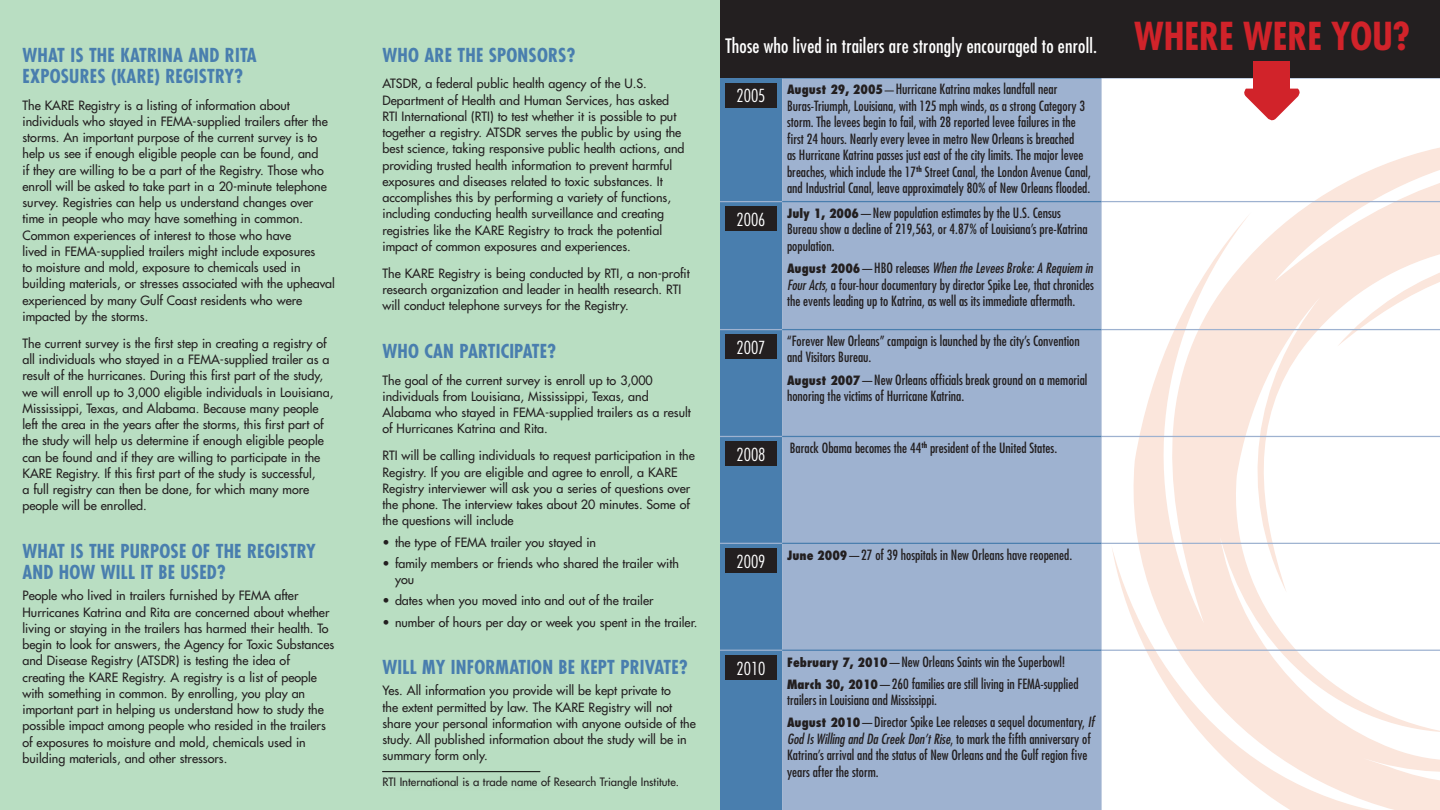
<style>
.page{position:relative;width:1440px;height:810px;background:#fff}
.page>*{position:absolute;margin:0;border:0;box-sizing:border-box;transform-origin:0 0}
.Paragraph_Style_2{font:700 condensed 37.5px "Futura Std";color:#d1232a}
.Paragraph_Style_2-2{font:condensed 19.38px "Futura Std";letter-spacing:.01em;color:#fff}
.Header_K{font:700 condensed 18.75px/21.2px "Futura Std";letter-spacing:.01em;color:#497eae}
.Paragraph_Style_2-3{font:300 condensed 17.5px "Futura Std";color:#fff}
.Timeline{font:condensed 13.75px/16.5px "Futura Std";color:#231f20}
.body_text_next_para{font:500 12.5px/16.2px "Futura Std";color:#231f20}
.body_text{font:500 12.5px/16.2px "Futura Std";color:#231f20}
.body_text-2{font:500 11.25px "Futura Std";color:#231f20}
.s1{font-weight:800;font-size:12.5px}
.s2{font-stretch:normal;font-size:12.5px}
.s3{font-style:italic}
</style>
<div class="page">
<svg style="left:1112px;top:147px;width:328px;height:663px"></svg>
<div style="left:0;top:0;width:720px;height:810px;background:#b9dec2"></div>
<div style="left:720px;top:79px;width:62px;height:731px;background:#497eae"></div>
<div style="left:782px;top:79px;width:320px;height:731px;background:#9eb2d0"></div>
<hr style="left:720px;top:77px;width:62px;height:2px;background:#497eae">
<hr style="left:782px;top:77px;width:320px;height:2px;background:#497eae">
<hr style="left:782px;top:201px;width:320px;height:1px;background:#497eae">
<hr style="left:782px;top:329px;width:320px;height:1px;background:#497eae">
<hr style="left:782px;top:436px;width:320px;height:1px;background:#497eae">
<hr style="left:782px;top:543px;width:320px;height:1px;background:#497eae">
<hr style="left:782px;top:650px;width:320px;height:1px;background:#497eae">
<hr style="left:720px;top:201px;width:62px;height:1px;background:#9eb2d0">
<hr style="left:720px;top:329px;width:62px;height:1px;background:#9eb2d0">
<hr style="left:720px;top:436px;width:62px;height:1px;background:#9eb2d0">
<hr style="left:720px;top:543px;width:62px;height:1px;background:#9eb2d0">
<hr style="left:720px;top:650px;width:62px;height:1px;background:#9eb2d0">
<hr style="left:1102px;top:77px;width:338px;height:2px;background:#9eb2d0">
<hr style="left:1102px;top:201px;width:338px;height:1px;background:#9eb2d0">
<hr style="left:1102px;top:329px;width:338px;height:1px;background:#9eb2d0">
<hr style="left:1102px;top:436px;width:338px;height:1px;background:#9eb2d0">
<hr style="left:1102px;top:543px;width:338px;height:1px;background:#9eb2d0">
<hr style="left:1102px;top:650px;width:338px;height:1px;background:#9eb2d0">
<div style="left:725px;top:83px;width:52px;height:24px;background:#231f20"></div>
<div style="left:725px;top:207px;width:52px;height:24px;background:#231f20"></div>
<div style="left:725px;top:335px;width:52px;height:24px;background:#231f20"></div>
<div style="left:725px;top:441px;width:52px;height:25px;background:#231f20"></div>
<div style="left:725px;top:548px;width:52px;height:25px;background:#231f20"></div>
<div style="left:725px;top:655px;width:52px;height:25px;background:#231f20"></div>
<div style="left:720px;top:0;width:720px;height:77px;background:#231f20"></div>
<div style="left:1254px;top:61px;width:36px;height:29px;background:#d1232a"></div>
<svg style="left:1244px;top:89px;width:56px;height:32px"></svg>
<hr style="left:382px;top:771px;width:158px;height:1px;background:#040503">
<p class="Header_K" style="left:22px;top:44px;width:236px">WHAT IS THE KATRINA AND RITA<br>EXPOSURES (KARE) REGISTRY?</p>
<p class="body_text_next_para" style="left:22px;top:97px;width:314px">The KARE Registry is a listing of information about individuals who stayed in FEMA-supplied trailers after the storms. An important purpose of the current survey is to help us see if enough eligible people can be found, and<br>if they are willing to be a part of the Registry. Those who enroll will be asked to take part in a 20-minute telephone survey. Registries can help us understand changes over time in people who may have something in common.<br>Common experiences of interest to those who have<br>lived in FEMA-supplied trailers might include exposures<br>to moisture and mold, exposure to chemicals used in building materials, or stresses associated with the upheaval experienced by many Gulf Coast residents who were impacted by the storms.</p>
<p class="body_text_next_para" style="left:22px;top:335px;width:312px">The current survey is the first step in creating a registry of all individuals who stayed in a FEMA-supplied trailer as a result of the hurricanes. During this first part of the study, we will enroll up to 3,000 eligible individuals in Louisiana, Mississippi, Texas, and Alabama. Because many people left the area in the years after the storms, this first part of the study will help us determine if enough eligible people can be found and if they are willing to participate in the KARE Registry. If this first part of the study is successful,<br>a full registry can then be done, for which many more people will be enrolled.</p>
<p class="Header_K" style="left:22px;top:540px;width:295px">WHAT IS THE PURPOSE OF THE REGISTRY<br>AND HOW WILL IT BE USED?</p>
<p class="body_text" style="left:22px;top:588px;width:313px">People who lived in trailers furnished by FEMA after Hurricanes Katrina and Rita are concerned about whether living or staying in the trailers has harmed their health. To begin to look for answers, the Agency for Toxic Substances and Disease Registry (ATSDR) is testing the idea of creating the KARE Registry. A registry is a list of people with something in common. By enrolling, you play an important part in helping us understand how to study the possible impact among people who resided in the trailers of exposures to moisture and mold, chemicals used in building materials, and other stressors.</p>
<p class="Header_K" style="left:382px;top:44px;width:194px">WHO ARE THE SPONSORS?</p>
<p class="body_text_next_para" style="left:382px;top:76px;width:303px">ATSDR, a federal public health agency of the U.S.<br>Department of Health and Human Services, has asked RTI International (RTI) to test whether it is possible to put together a registry. ATSDR serves the public by using the best science, taking responsive public health actions, and providing trusted health information to prevent harmful exposures and diseases related to toxic substances. It accomplishes this by performing a variety of functions, including conducting health surveillance and creating registries like the KARE Registry to track the potential impact of common exposures and experiences.</p>
<p class="body_text_next_para" style="left:382px;top:265px;width:309px">The KARE Registry is being conducted by RTI, a non-profit research organization and leader in health research. RTI will conduct telephone surveys for the Registry.</p>
<p class="Header_K" style="left:382px;top:340px;width:175px">WHO CAN PARTICIPATE?</p>
<p class="body_text" style="left:382px;top:372px;width:310px">The goal of the current survey is enroll up to 3,000 individuals from Louisiana, Mississippi, Texas, and Alabama who stayed in FEMA-supplied trailers as a result of Hurricanes Katrina and Rita.</p>
<p class="body_text" style="left:382px;top:448px;width:314px">RTI will be calling individuals to request participation in the Registry. If you are eligible and agree to enroll, a KARE Registry interviewer will ask you a series of questions over the phone. The interview takes about 20 minutes. Some of the questions will include</p>
<p class="body_text" style="left:382px;top:534px;width:215px">• the type of FEMA trailer you stayed in</p>
<p class="body_text" style="left:395px;top:555px;width:285px;text-indent:-12px">• family members or friends who shared the trailer with you</p>
<p class="body_text" style="left:382px;top:593px;width:273px">• dates when you moved into and out of the trailer</p>
<p class="body_text" style="left:382px;top:614px;width:316px">• number of hours per day or week you spent in the trailer.</p>
<p class="Header_K" style="left:382px;top:657px;width:307px">WILL MY INFORMATION BE KEPT PRIVATE?</p>
<p class="body_text" style="left:382px;top:683px;width:315px">Yes. All information you provide will be kept private to<br>the extent permitted by law. The KARE Registry will not share your personal information with anyone outside of the study. All published information about the study will be in summary form only.</p>
<p class="body_text-2" style="left:382px;top:775px;width:298px">RTI International is a trade name of Research Triangle Institute.</p>
<p class="Paragraph_Style_2-2" style="left:725px;top:34px;width:373px">Those who lived in trailers are strongly encouraged to enroll.</p>
<p class="Paragraph_Style_2-3" style="left:736px;top:86px;width:31px">2005</p>
<p class="Timeline" style="left:787px;top:81px;width:305px"><span class="s1">August 29, 2005</span><span class="s2">—</span>Hurricane Katrina makes landfall near Buras-Triumph, Louisiana, with 125 mph winds, as a strong Category 3 storm. The levees begin to fail, with 28 reported levee failures in the first 24 hours. Nearly every levee in metro New Orleans is breached<br>as Hurricane Katrina passes just east of the city limits. The major levee breaches, which include the 17<sup>th</sup> Street Canal, the London Avenue Canal, and Industrial Canal, leave approximately 80% of New Orleans flooded.</p>
<p class="Paragraph_Style_2-3" style="left:736px;top:209px;width:31px">2006</p>
<p class="Timeline" style="left:787px;top:205px;width:302px"><span class="s1">July 1, 2006</span>—New population estimates by the U.S. Census<br>Bureau show a decline of 219,563, or 4.87% of Louisiana’s pre-Katrina population.</p>
<p class="Timeline" style="left:787px;top:260px;width:308px;text-align:justify"><span class="s1">August 2006</span>—HBO releases <span class="s3">When the Levees Broke: A Requiem in Four Acts</span>, a four-hour documentary by director Spike Lee, that chronicles the events leading up to Katrina, as well as its immediate aftermath.</p>
<p class="Paragraph_Style_2-3" style="left:736px;top:337px;width:31px">2007</p>
<p class="Timeline" style="left:787px;top:333px;width:294px">“Forever New Orleans” campaign is launched by the city’s Convention and Visitors Bureau.</p>
<p class="Timeline" style="left:787px;top:371px;width:302px"><span class="s1">August 2007</span>—New Orleans officials break ground on a memorial honoring the victims of Hurricane Katrina.</p>
<p class="Paragraph_Style_2-3" style="left:736px;top:444px;width:31px">2008</p>
<p class="Timeline" style="left:790px;top:439px;width:269px">Barack Obama becomes the 44<sup>th</sup> president of the United States.</p>
<p class="Paragraph_Style_2-3" style="left:736px;top:551px;width:31px">2009</p>
<p class="Timeline" style="left:787px;top:546px;width:287px"><span class="s1">June 2009</span>—27 of 39 hospitals in New Orleans have reopened.</p>
<p class="Paragraph_Style_2-3" style="left:736px;top:658px;width:31px">2010</p>
<p class="Timeline" style="left:787px;top:653px;width:280px"><span class="s1">February 7, 2010</span>—New Orleans Saints win the Superbowl!</p>
<p class="Timeline" style="left:787px;top:675px;width:293px"><span class="s1">March 30, 2010</span>—260 families are still living in FEMA-supplied trailers in Louisiana and Mississippi.</p>
<p class="Timeline" style="left:787px;top:714px;width:309px"><span class="s1">August 2010</span>—Director Spike Lee releases a sequel documentary, <span class="s3">If God Is Willing and Da Creek Don’t Rise</span>, to mark the fifth anniversary of Katrina’s arrival and the status of New Orleans and the Gulf region five years after the storm.</p>
<p class="Paragraph_Style_2" style="left:1134px;top:13px;width:277px">WHERE WERE YOU?</p>
</div>
